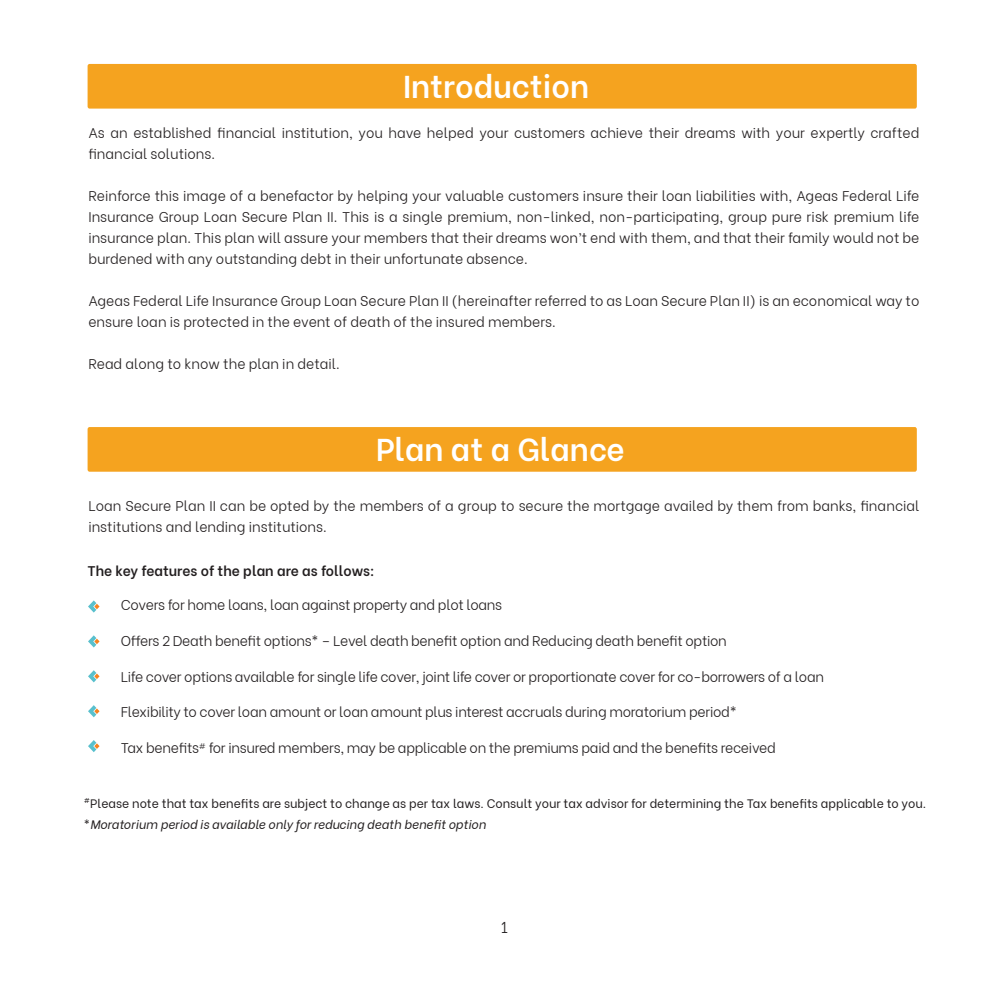
<style>
.page{position:relative;width:1008px;height:1008px;background:#fff}
.page>*{position:absolute;margin:0;border:0;box-sizing:border-box;transform-origin:0 0}
.t1{font:600 31.5px "Be Vietnam";color:#fff}
.t2{font:300 15.75px "Be Vietnam";color:#231f20}
.t3{font:300 14px/21px "Be Vietnam";color:#231f20}
.t4{font:300 14px "Be Vietnam";letter-spacing:-.02em;color:#231f20}
.t5{font:600 14px "Be Vietnam";color:#231f20}
.t6{font:12.25px/21px "Be Vietnam";color:#231f20}
.s1{font-style:italic}
</style>
<div class="page">
<div style="left:87px;top:64px;width:829px;height:45px;background:#f5a31f;border-radius:2px"></div>
<div style="left:87px;top:427px;width:829px;height:45px;background:#f5a31f;border-radius:2px"></div>
<svg style="left:88px;top:600px;width:11px;height:13px"></svg>
<svg style="left:88px;top:635px;width:11px;height:13px"></svg>
<svg style="left:88px;top:670px;width:11px;height:12px"></svg>
<svg style="left:88px;top:705px;width:11px;height:12px"></svg>
<svg style="left:88px;top:740px;width:11px;height:12px"></svg>
<h1 class="t1" style="left:403px;top:61px;width:188px">Introduction</h1>
<p class="t3" style="left:88px;top:121px;width:832px">As an established financial institution, you have helped your customers achieve their dreams with your expertly crafted financial solutions.</p>
<p class="t3" style="left:88px;top:184px;width:832px;text-align:justify">Reinforce this image of a benefactor by helping your valuable customers insure their loan liabilities with, Ageas Federal Life Insurance Group Loan Secure Plan II. This is a single premium, non-linked, non-participating, group pure risk premium life insurance plan. This plan will assure your members that their dreams won’t end with them, and that their family would not be burdened with any outstanding debt in their unfortunate absence.</p>
<p class="t3" style="left:88px;top:289px;width:832px">Ageas Federal Life Insurance Group Loan Secure Plan II (hereinafter referred to as Loan Secure Plan II) is an economical way to ensure loan is protected in the event of death of the insured members.</p>
<p class="t3" style="left:88px;top:352px;width:253px">Read along to know the plan in detail.</p>
<h1 class="t1" style="left:376px;top:424px;width:250px">Plan at a Glance</h1>
<p class="t3" style="left:88px;top:494px;width:832px">Loan Secure Plan II can be opted by the members of a group to secure the mortgage availed by them from banks, financial institutions and lending institutions.</p>
<p class="t5" style="left:87px;top:559px;width:288px">The key features of the plan are as follows:</p>
<p class="t4" style="left:121px;top:593px;width:382px">Covers for home loans, loan against property and plot loans</p>
<p class="t4" style="left:121px;top:629px;width:607px">Offers 2 Death benefit options* – Level death benefit option and Reducing death benefit option</p>
<p class="t4" style="left:121px;top:665px;width:704px">Life cover options available for single life cover, joint life cover or proportionate cover for co-borrowers of a loan</p>
<p class="t4" style="left:121px;top:701px;width:617px">Flexibility to cover loan amount or loan amount plus interest accruals during moratorium period*</p>
<p class="t4" style="left:121px;top:737px;width:656px">Tax benefits<sup>#</sup> for insured members, may be applicable on the premiums paid and the benefits received</p>
<p class="t6" style="left:84px;top:791px;width:843px"><sup>#</sup>Please note that tax benefits are subject to change as per tax laws. Consult your tax advisor for determining the Tax benefits applicable to you. *<span class="s1">Moratorium period is available only for reducing death benefit option</span></p>
<p class="t2" style="left:500px;top:915px;width:9px">1</p>
</div>
